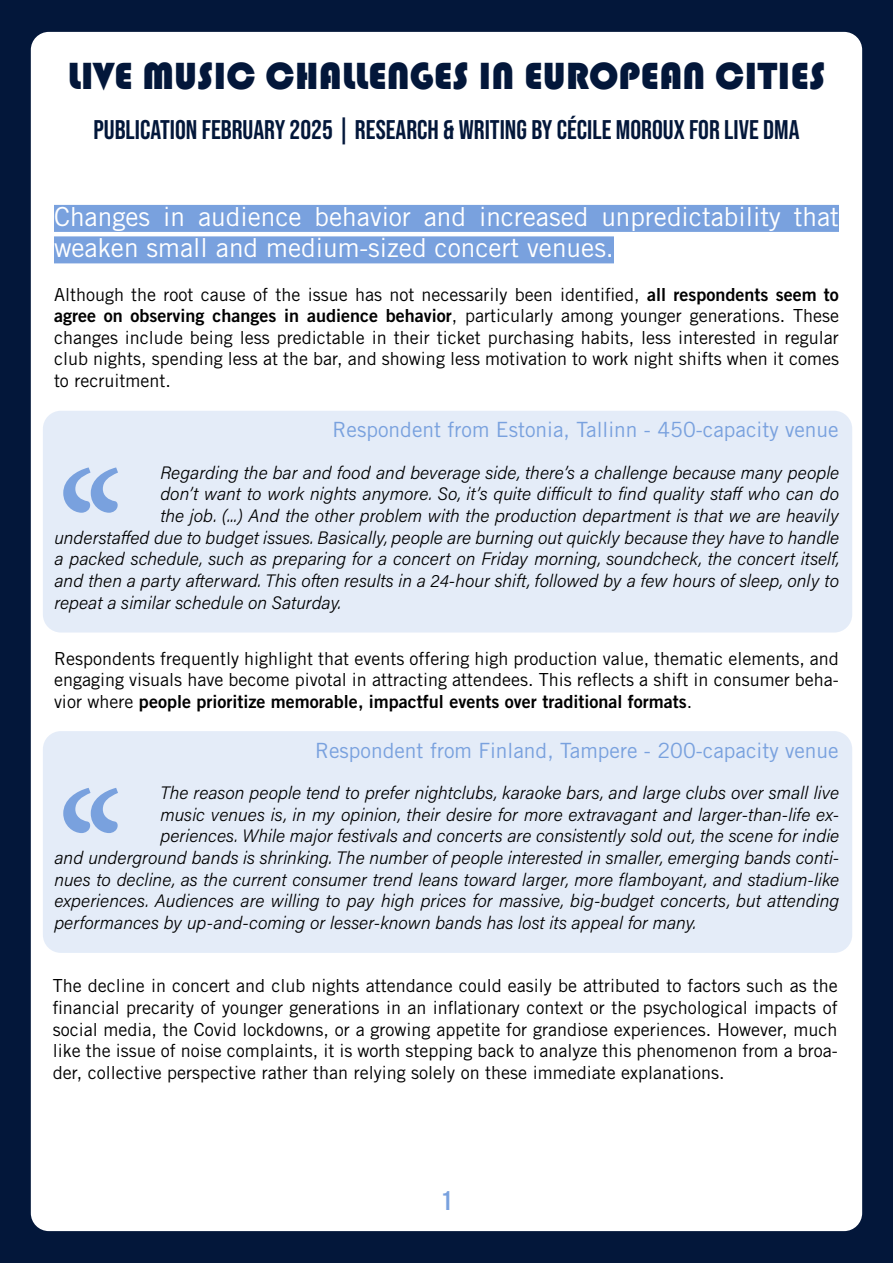
<style>
.page{position:relative;width:893px;height:1263px;background:#03173a}
.page>*{position:absolute;margin:0;border:0;box-sizing:border-box;transform-origin:0 0}
.t1{font:195px "Minion Pro";color:#79a1de}
.t2{font:39px "Bauhaus 93";color:#03173a}
.t3{font:27px "Bebas Neue";color:#03173a}
.t4{font:27px "Bebas Neue";color:#79a1de}
.t5{font:26.25px/31.5px "Trade Gothic LT Std";color:#fff}
.t6{font:21px "Trade Gothic LT Std";color:#79a1de}
.t7{font:18px/21.6px "Acumin Variable Concept";color:#000;text-align:justify}
.t8{font:18px/21.6px "Trade Gothic LT Std";color:#000;text-align:justify}
.t9{font:18px "Trade Gothic LT Std Bd 2";color:#000}
.s1{font-family:"Trade Gothic LT Std Bd 2"}
.s2{font-family:"Trade Gothic LT Std"}
</style>
<div class="page">
<div style="left:31px;top:32px;width:831px;height:1199px;background:#fff;border-radius:18px"></div>
<div style="left:43px;top:411px;width:809px;height:221px;background:#e4ecf8;border-radius:18px"></div>
<div style="left:43px;top:731px;width:809px;height:222px;background:#e4ecf8;border-radius:18px"></div>
<div style="left:54px;top:205px;width:785px;height:27px;background:#79a1de"></div>
<div style="left:54px;top:236px;width:560px;height:27px;background:#79a1de"></div>
<h2 class="t2" style="left:68px;top:54px;width:759px">LIVE MUSIC CHALLENGES IN EUROPEAN CITIES</h2>
<h3 class="t3" style="left:93px;top:115px;width:708px">PUBLICATION FEBRUARY 2025 | RESEARCH &amp; WRITING BY CÉCILE MOROUX FOR LIVE DMA</h3>
<h3 class="t5" style="left:54px;top:200px;width:786px">Changes in audience behavior and increased unpredictability that weaken small and medium-sized concert venues.</h3>
<p class="t8" style="left:54px;top:283px;width:786px">Although the root cause of the issue has not necessarily been identified, <span class="s1">all respondents seem to agree on observing changes in audience behavior</span>, particularly among younger generations. These changes include being less predictable in their ticket purchasing habits, less interested in regular club nights, spending less at the bar, and showing less motivation to work night shifts when it comes to recruitment.</p>
<h1 class="t1" style="left:55px;top:414px;width:73px">‘‘</h1>
<p class="t6" style="left:333px;top:417px;width:508px">Respondent from Estonia, Tallinn - 450-capacity venue</p>
<p class="t7" style="left:160px;top:461px;width:680px">Regarding the bar and food and beverage side, there’s a challenge because many people don’t want to work nights anymore. So, it’s quite difficult to find quality staff who can do the job. (...) And the other problem with the production department is that we are heavily</p>
<p class="t7" style="left:54px;top:526px;width:787px">understaffed due to budget issues. Basically, people are burning out quickly because they have to handle a packed schedule, such as preparing for a concert on Friday morning, soundcheck, the concert itself, and then a party afterward. This often results in a 24-hour shift, followed by a few hours of sleep, only to repeat a similar schedule on Saturday.</p>
<p class="t8" style="left:54px;top:647px;width:786px">Respondents frequently highlight that events offering high production value, thematic elements, and engaging visuals have become pivotal in attracting attendees. This reflects a shift in consumer beha-</p>
<p class="t9" style="left:54px;top:690px;width:640px"><span class="s2">vior where</span> people prioritize memorable, impactful events over traditional formats<span class="s2">.</span></p>
<h1 class="t1" style="left:55px;top:734px;width:73px">‘‘</h1>
<p class="t6" style="left:315px;top:737px;width:525px">Respondent from Finland, Tampere - 200-capacity venue</p>
<p class="t7" style="left:160px;top:781px;width:680px">The reason people tend to prefer nightclubs, karaoke bars, and large clubs over small live music venues is, in my opinion, their desire for more extravagant and larger-than-life ex&shy;periences. While major festivals and concerts are consistently sold out, the scene for indie</p>
<p class="t7" style="left:54px;top:846px;width:786px">and underground bands is shrinking. The number of people interested in smaller, emerging bands conti&shy;nues to decline, as the current consumer trend leans toward larger, more flamboyant, and stadium-like experiences. Audiences are willing to pay high prices for massive, big-budget concerts, but attending performances by up-and-coming or lesser-known bands has lost its appeal for many.</p>
<p class="t8" style="left:53px;top:975px;width:787px">The decline in concert and club nights attendance could easily be attributed to factors such as the financial precarity of younger generations in an inflationary context or the psychological impacts of social media, the Covid lockdowns, or a growing appetite for grandiose experiences. However, much like the issue of noise complaints, it is worth stepping back to analyze this phenomenon from a broa&shy;der, collective perspective rather than relying solely on these immediate explanations.</p>
<h3 class="t4" style="left:441px;top:1185px;width:12px">1</h3>
</div>
